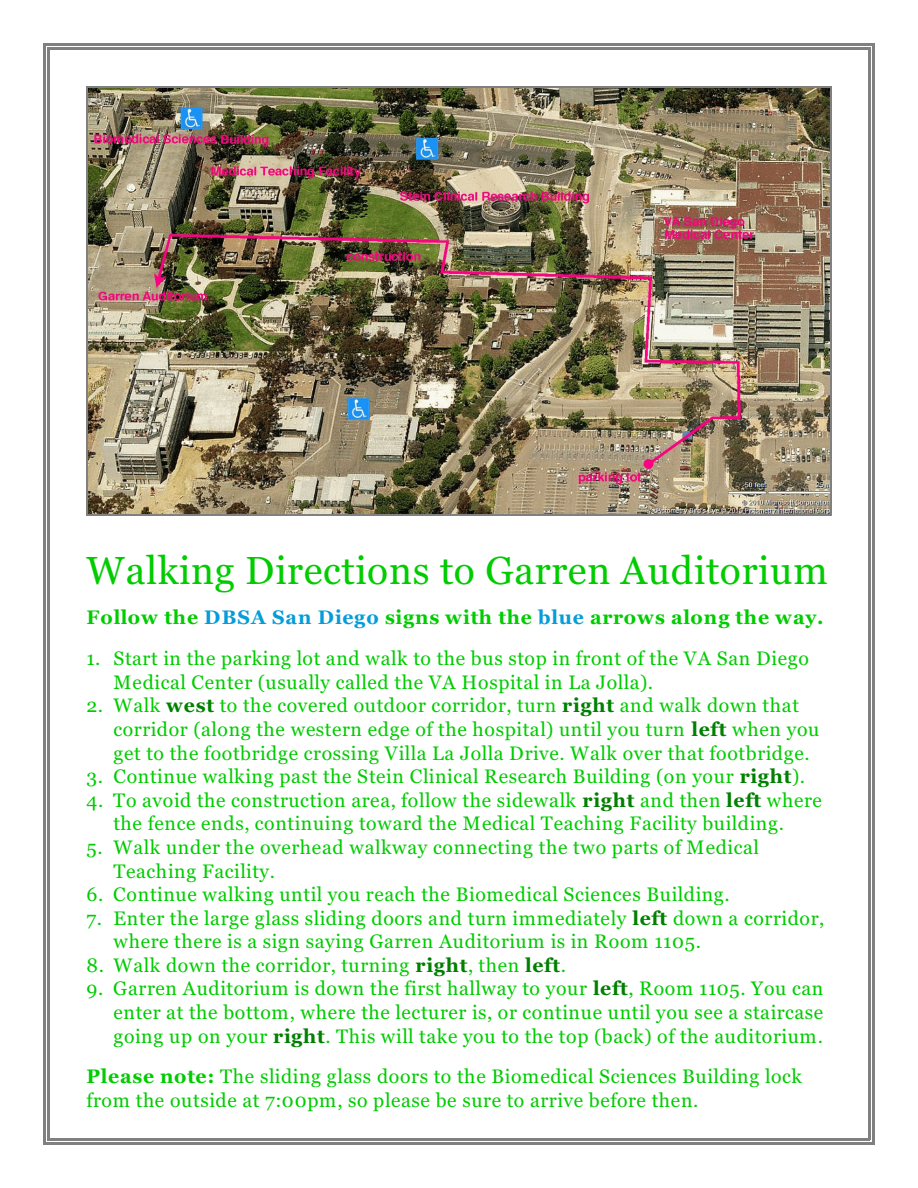
<style>
.page{position:relative;width:918px;height:1188px;background:#fff}
.page>*{position:absolute;margin:0;border:0;box-sizing:border-box;transform-origin:0 0}
.t1{font:39px "Georgia";letter-spacing:.015em;color:#0c0}
.t2{font:19.5px/23.5px "Georgia";letter-spacing:.035em;color:#0c0}
.t3{font:700 19.5px "Georgia";letter-spacing:.045em;color:#0c0}
.s1{color:#059cd9}
.s2{font-weight:700;color:#008000}
.s3{font-weight:700}
</style>
<div class="page">
<hr style="left:48px;top:48px;width:2px;height:1092px;background:#808080">
<hr style="left:868px;top:48px;width:2px;height:1092px;background:#808080">
<hr style="left:48px;top:48px;width:822px;height:2px;background:#808080">
<hr style="left:48px;top:1138px;width:822px;height:2px;background:#808080">
<hr style="left:43px;top:43px;width:3px;height:1102px;background:#808080">
<hr style="left:872px;top:43px;width:3px;height:1102px;background:#808080">
<hr style="left:43px;top:43px;width:832px;height:3px;background:#808080">
<hr style="left:43px;top:1142px;width:832px;height:3px;background:#808080">
<img style="left:88px;top:86px;width:744px;height:430px">
<hr style="left:86px;top:86px;width:2px;height:429px;background:#808080">
<hr style="left:830px;top:86px;width:1px;height:429px;background:#808080">
<hr style="left:86px;top:86px;width:745px;height:2px;background:#808080">
<hr style="left:86px;top:514px;width:745px;height:2px;background:#808080">
<h1 class="t1" style="left:86px;top:555px;width:743px">Walking Directions to Garren Auditorium</h1>
<p class="t3" style="left:86px;top:609px;width:739px">Follow the <span class="s1">DBSA San Diego</span> signs with the <span class="s1">blue</span> arrows along the way.</p>
<p class="t2" style="left:113px;top:648px;width:697px;text-indent:-27px">1. Start in the parking lot and walk to the bus stop in front of the VA San Diego<br>Medical Center (usually called the VA Hospital in La Jolla).</p>
<p class="t2" style="left:113px;top:695px;width:707px;text-indent:-27px">2. Walk <span class="s2">west</span> to the covered outdoor corridor, turn <span class="s2">right</span> and walk down that corridor (along the western edge of the hospital) until you turn <span class="s2">left</span> when you get to the footbridge crossing Villa La Jolla Drive. Walk over that footbridge.</p>
<p class="t2" style="left:86px;top:766px;width:720px">3. Continue walking past the Stein Clinical Research Building (on your <span class="s2">right</span>).</p>
<p class="t2" style="left:86px;top:790px;width:737px;text-align:center">4. To avoid the construction area, follow the sidewalk <span class="s2">right</span> and then <span class="s2">left</span> where the fence ends, continuing toward the Medical Teaching Facility building.</p>
<p class="t2" style="left:113px;top:837px;width:647px;text-indent:-27px">5. Walk under the overhead walkway connecting the two parts of Medical<br>Teaching Facility.</p>
<p class="t2" style="left:86px;top:884px;width:645px">6. Continue walking until you reach the Biomedical Sciences Building.</p>
<p class="t2" style="left:113px;top:908px;width:713px;text-indent:-27px">7. Enter the large glass sliding doors and turn immediately <span class="s2">left</span> down a corridor, where there is a sign saying Garren Auditorium is in Room 1105.</p>
<p class="t2" style="left:86px;top:955px;width:481px">8. Walk down the corridor, turning <span class="s2">right</span>, then <span class="s2">left</span>.</p>
<p class="t2" style="left:113px;top:978px;width:711px;text-align:justify;text-indent:-27px">9. Garren Auditorium is down the first hallway to your <span class="s2">left</span>, Room 1105. You can enter at the bottom, where the lecturer is, or continue until you see a staircase going up on your <span class="s2">right</span>. This will take you to the top (back) of the auditorium.</p>
<p class="t2" style="left:86px;top:1066px;width:717px"><span class="s3">Please note:</span> The sliding glass doors to the Biomedical Sciences Building lock from the outside at 7:00pm, so please be sure to arrive before then.</p>
</div>
